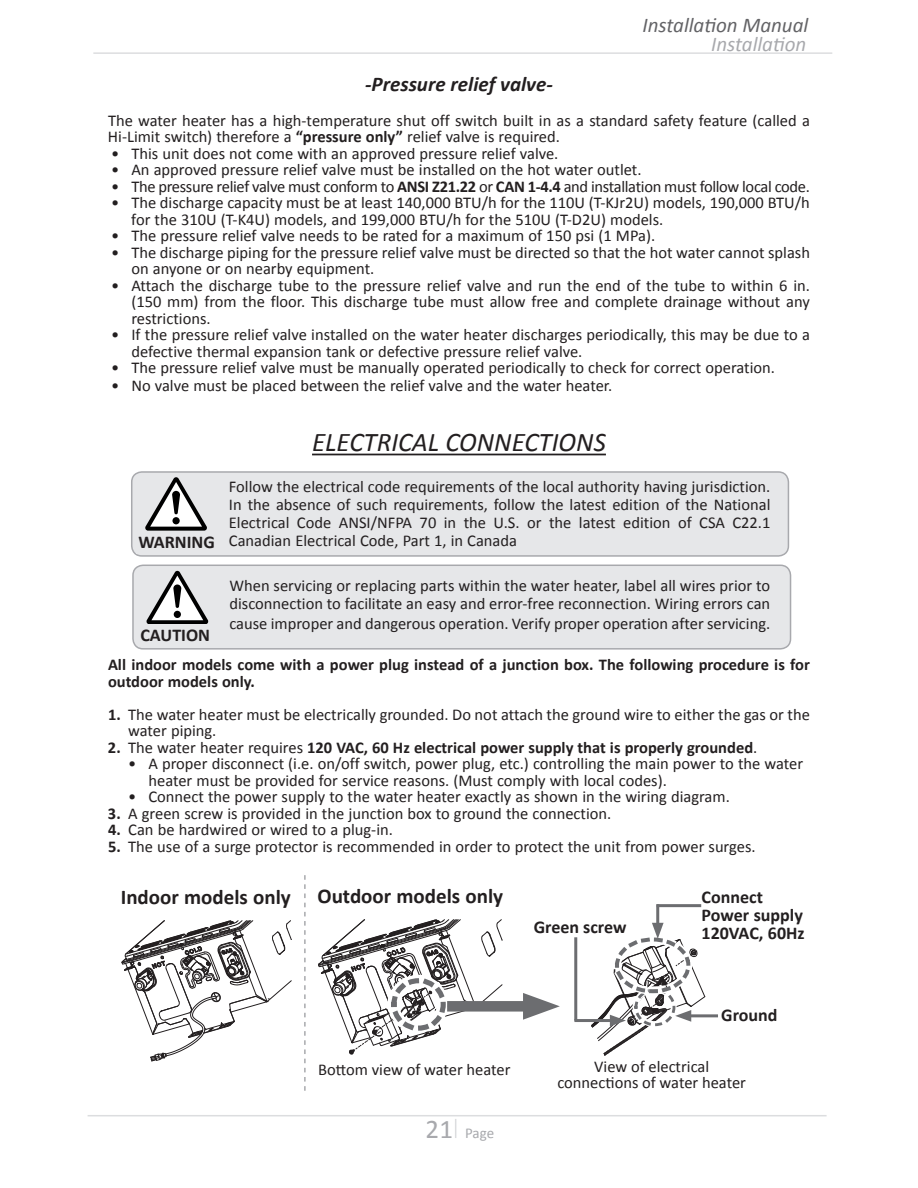
<style>
.page{position:relative;width:918px;height:1188px;background:#fff}
.page>*{position:absolute;margin:0;border:0;box-sizing:border-box;transform-origin:0 0}
.t1{font:italic 27px "Calibri";color:#231f20}
.t2{font:700 21px "Calibri";color:#231f20}
.t3{font:italic 700 21px "Calibri";color:#231f20}
.t4{font:italic 21px "Calibri";color:#636366}
.t5{font:italic 21px "Calibri";color:#a8a9ad}
.t6{font:700 18px/18px "Calibri";color:#231f20}
.t7{font:16.5px/16.5px "Calibri";color:#231f20}
.t8{font:700 16.5px/16.5px "Calibri";color:#231f20}
.t9{font:16.5px "Calibri";letter-spacing:-.02em;color:#231f20}
.t10{font:15px "Calibri";color:#a8a9ad}
.s1{font-weight:700}
.s2{font-weight:700;font-size:18px}
.s3{font-weight:400}
.s4{font-size:27px}
</style>
<div class="page">
<hr style="left:88px;top:1115px;width:739px;height:1px;background:#dcdddf">
<svg style="left:455px;top:1119px;width:1px;height:19px"></svg>
<hr style="left:93px;top:52px;width:739px;height:2px;background:#dcdddf">
<hr style="left:312px;top:454px;width:294px;height:1px;background:#231f20">
<div style="left:132px;top:472px;width:656px;height:84px;background:#e6e7e9;border-radius:10px"></div>
<div style="left:131px;top:471px;width:658px;height:86px;border:2px solid #a8a9ad;border-radius:10px"></div>
<svg style="left:145px;top:477px;width:62px;height:54px"></svg>
<div style="left:133px;top:565px;width:658px;height:84px;background:#e6e7e9;border-radius:10px"></div>
<div style="left:132px;top:565px;width:659px;height:85px;border:2px solid #a8a9ad;border-radius:10px"></div>
<svg style="left:146px;top:571px;width:62px;height:53px"></svg>
<div style="left:138px;top:625px;width:79px;height:22px;background:#e6e7e9"></div>
<svg style="left:318px;top:919px;width:185px;height:135px"></svg>
<div style="left:388px;top:975px;width:60px;height:58px;border:11px dashed #fff;border-radius:50%"></div>
<div style="left:391px;top:978px;width:55px;height:53px;border:5px dashed #6c6d70;border-radius:50%"></div>
<div style="left:447px;top:1001px;width:91px;height:11px;background:#6c6d70"></div>
<svg style="left:523px;top:993px;width:37px;height:27px"></svg>
<hr style="left:686px;top:1014px;width:32px;height:3px;background:#6c6d70">
<hr style="left:657px;top:904px;width:44px;height:3px;background:#6c6d70">
<hr style="left:656px;top:904px;width:3px;height:24px;background:#6c6d70">
<hr style="left:574px;top:937px;width:3px;height:84px;background:#6c6d70">
<hr style="left:574px;top:1019px;width:42px;height:3px;background:#6c6d70">
<svg style="left:591px;top:923px;width:114px;height:133px"></svg>
<svg style="left:304px;top:875px;width:2px;height:216px"></svg>
<svg style="left:122px;top:920px;width:170px;height:142px"></svg>
<p class="t4" style="left:642px;top:11px;width:167px">Installation Manual</p>
<p class="t5" style="left:711px;top:29px;width:97px">Installation</p>
<p class="t3" style="left:365px;top:71px;width:189px">-Pressure relief valve-</p>
<p class="t7" style="left:108px;top:112px;width:703px">The water heater has a high-temperature shut off switch built in as a standard safety feature (called a<br>Hi-Limit switch) therefore a <span class="s1">“pressure only”</span> relief valve is required.</p>
<p class="t7" style="left:111px;top:145px;width:449px">• This unit does not come with an approved pressure relief valve.</p>
<p class="t7" style="left:111px;top:162px;width:532px">• An approved pressure relief valve must be installed on the hot water outlet.</p>
<p class="t9" style="left:111px;top:176px;width:700px">• The pressure relief valve must conform to <span class="s1">ANSI Z21.22</span> or <span class="s1">CAN 1-4.4</span> and installation must follow local code.</p>
<p class="t7" style="left:131px;top:195px;width:680px;text-indent:-20px">• The discharge capacity must be at least 140,000 BTU/h for the 110U (T-KJr2U) models, 190,000 BTU/h for the 310U (T-K4U) models, and 199,000 BTU/h for the 510U (T-D2U) models.</p>
<p class="t7" style="left:111px;top:228px;width:546px">• The pressure relief valve needs to be rated for a maximum of 150 psi (1 MPa).</p>
<p class="t7" style="left:131px;top:244px;width:680px;text-indent:-20px">• The discharge piping for the pressure relief valve must be directed so that the hot water cannot splash on anyone or on nearby equipment.</p>
<p class="t7" style="left:131px;top:277px;width:680px;text-align:justify;text-indent:-20px">• Attach the discharge tube to the pressure relief valve and run the end of the tube to within 6 in. (150 mm) from the floor. This discharge tube must allow free and complete drainage without any restrictions.</p>
<p class="t7" style="left:131px;top:327px;width:680px;text-indent:-20px">• If the pressure relief valve installed on the water heater discharges periodically, this may be due to a defective thermal expansion tank or defective pressure relief valve.</p>
<p class="t7" style="left:111px;top:360px;width:665px">• The pressure relief valve must be manually operated periodically to check for correct operation.</p>
<p class="t7" style="left:111px;top:378px;width:503px">• No valve must be placed between the relief valve and the water heater.</p>
<h1 class="t1" style="left:312px;top:424px;width:295px">ELECTRICAL CONNECTIONS</h1>
<p class="t7" style="left:229px;top:479px;width:543px">Follow the electrical code requirements of the local authority having jurisdiction.</p>
<p class="t7" style="left:229px;top:497px;width:543px">In the absence of such requirements, follow the latest edition of the National</p>
<p class="t7" style="left:229px;top:515px;width:543px">Electrical Code ANSI/NFPA 70 in the U.S. or the latest edition of CSA C22.1</p>
<p class="t7" style="left:138px;top:533px;width:380px"><span class="s2">WARNING</span> Canadian Electrical Code, Part 1, in Canada</p>
<p class="t7" style="left:229px;top:576px;width:542px;line-height:18px">When servicing or replacing parts within the water heater, label all wires prior to disconnection to facilitate an easy and error-free reconnection. Wiring errors can</p>
<p class="t7" style="left:229px;top:615px;width:542px">cause improper and dangerous operation. Verify proper operation after servicing.</p>
<p class="t6" style="left:140px;top:626px;width:71px">CAUTION</p>
<p class="t8" style="left:108px;top:657px;width:703px">All indoor models come with a power plug instead of a junction box. The following procedure is for outdoor models only.</p>
<p class="t7" style="left:128px;top:706px;width:683px;text-indent:-20px"><span class="s1">1.</span> The water heater must be electrically grounded. Do not attach the ground wire to either the gas or the water piping.</p>
<p class="t8" style="left:108px;top:739px;width:651px">2. <span class="s3">The water heater requires</span> 120 VAC, 60 Hz electrical power supply that is properly grounded<span class="s3">.</span></p>
<p class="t7" style="left:148px;top:756px;width:656px;text-indent:-20px">• A proper disconnect (i.e. on/off switch, power plug, etc.) controlling the main power to the water heater must be provided for service reasons. (Must comply with local codes).</p>
<p class="t7" style="left:128px;top:789px;width:603px">• Connect the power supply to the water heater exactly as shown in the wiring diagram.</p>
<p class="t7" style="left:108px;top:805px;width:505px"><span class="s1">3.</span> A green screw is provided in the junction box to ground the connection.</p>
<p class="t7" style="left:108px;top:822px;width:286px"><span class="s1">4.</span> Can be hardwired or wired to a plug-in.</p>
<p class="t7" style="left:108px;top:838px;width:649px"><span class="s1">5.</span> The use of a surge protector is recommended in order to protect the unit from power surges.</p>
<p class="t2" style="left:121px;top:884px;width:172px">Indoor models only</p>
<p class="t2" style="left:318px;top:883px;width:187px">Outdoor models only</p>
<p class="t6" style="left:702px;top:888px;width:103px">Connect<br>Power supply</p>
<p class="t6" style="left:534px;top:918px;width:94px">Green screw</p>
<p class="t6" style="left:702px;top:924px;width:105px">120VAC, 60Hz</p>
<p class="t6" style="left:721px;top:1006px;width:58px">Ground</p>
<p class="t7" style="left:318px;top:1061px;width:194px">Bottom view of water heater</p>
<p class="t7" style="left:557px;top:1058px;width:190px;text-align:center">View of electrical connections of water heater</p>
<p class="t10" style="left:426px;top:1123px;width:70px"><span class="s4">21</span> Page</p>
</div>
